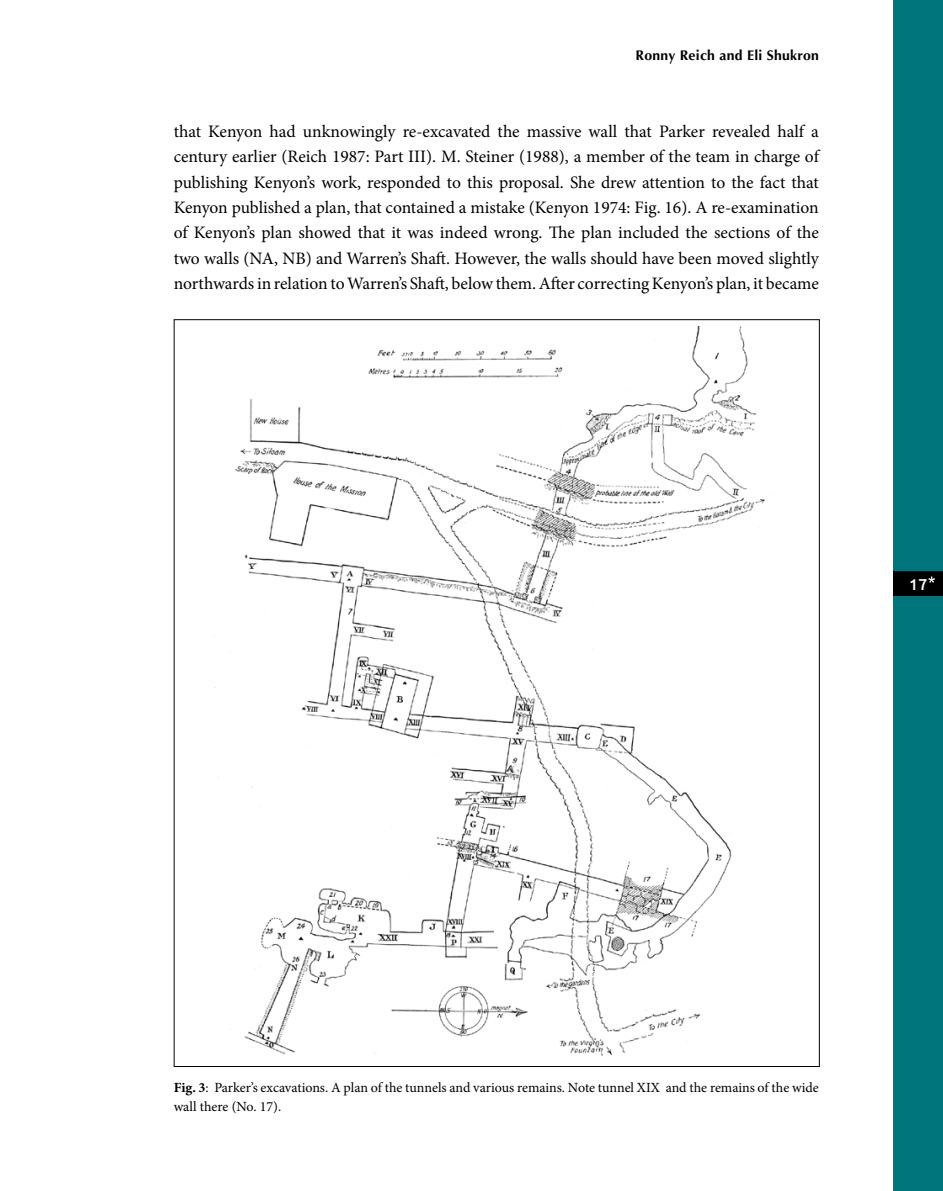
<style>
.page{position:relative;width:943px;height:1191px;background:#fff}
.page>*{position:absolute;margin:0;border:0;box-sizing:border-box;transform-origin:0 0}
.t1{font:21px "Arial Hebrew";color:#fff}
.t2{font:17.5px/25.4px "Minion Pro";letter-spacing:-.005em;color:#000;text-align:justify}
.t3{font:14px/19.2px "Minion Pro";letter-spacing:-.005em;color:#000}
.t4{font:700 14px "Optima";letter-spacing:.02em;color:#000}
.s1{font-weight:700}
</style>
<div class="page">
<div style="left:893px;top:0;width:50px;height:1191px;background:#00757b"></div>
<div style="left:893px;top:570px;width:50px;height:25px;background:#000"></div>
<svg style="left:928px;top:576px;width:7px;height:7px"></svg>
<img style="left:214px;top:326px;width:551px;height:730px">
<p class="t4" style="left:635px;top:47px;width:185px">Ronny Reich and Eli Shukron</p>
<p class="t2" style="left:174px;top:119px;width:646px">that Kenyon had unknowingly re-excavated the massive wall that Parker revealed half a century earlier (Reich 1987: Part III). M. Steiner (1988), a member of the team in charge of publishing Kenyon’s work, responded to this proposal. She drew attention to the fact that Kenyon published a plan, that contained a mistake (Kenyon 1974: Fig. 16). A re-examination of Kenyon’s plan showed that it was indeed wrong. The plan included the sections of the two walls (NA, NB) and Warren’s Shaft. However, the walls should have been moved slightly northwards in relation to Warren’s Shaft, below them. After correcting Kenyon’s plan, it became</p>
<p class="t1" style="left:908px;top:574px;width:21px">17</p>
<p class="t3" style="left:174px;top:1077px;width:646px"><span class="s1">Fig. 3</span>: Parker’s excavations. A plan of the tunnels and various remains. Note tunnel XIX and the remains of the wide wall there (No. 17).</p>
</div>
